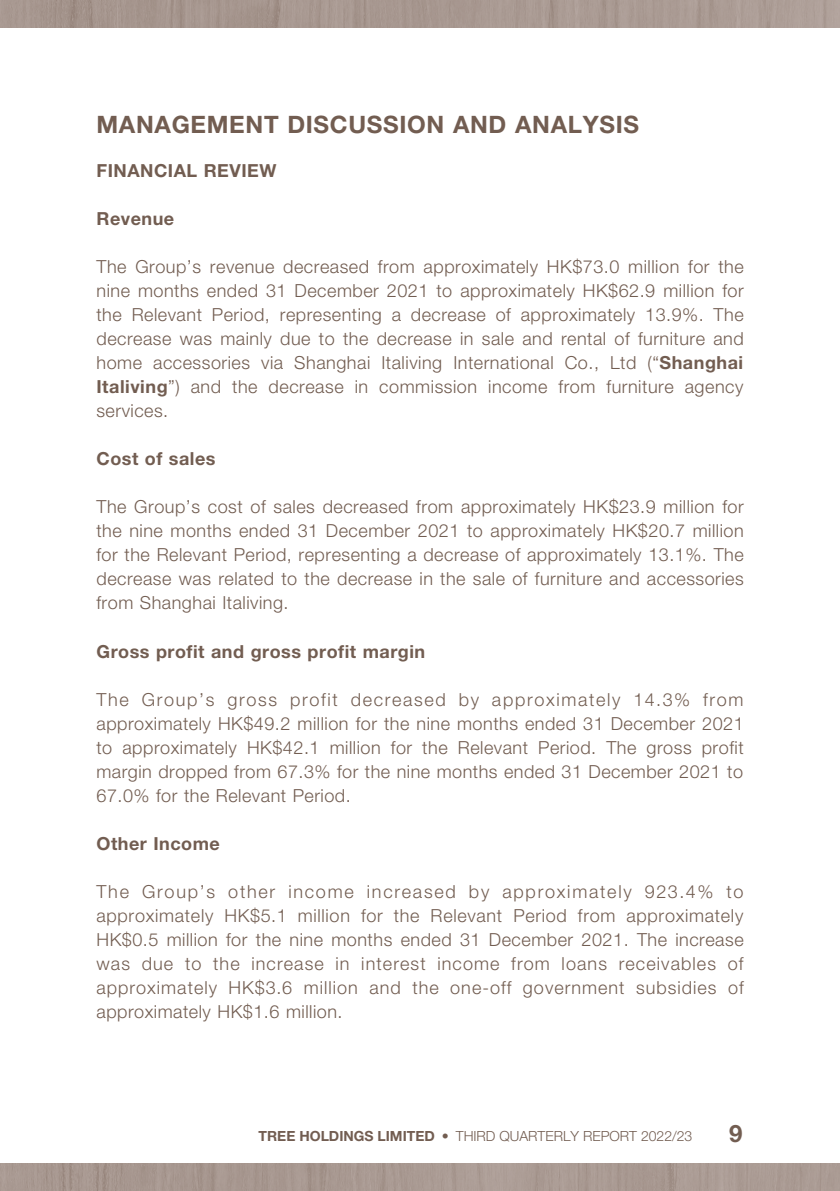
<style>
.page{position:relative;width:840px;height:1191px;background:#fff}
.page>*{position:absolute;margin:0;border:0;box-sizing:border-box;transform-origin:0 0}
.t1{font:700 24px "Helvetica Neue LT Std";letter-spacing:.03em;color:#725d51}
.t2{font:300 18px/24px "Helvetica Neue LT Std";letter-spacing:.03em;color:#725d51;text-align:justify}
.t3{font:700 18px "Helvetica Neue LT Std";letter-spacing:.03em;color:#725d51}
.t4{font:300 14px "Helvetica Neue LT Std";color:#725d51}
.s1{font-weight:700}
</style>
<div class="page">
<img style="left:0;top:0;width:839px;height:1191px">
<div style="left:0;top:28px;width:839px;height:1134px;background:#fff"></div>
<h1 class="t1" style="left:96px;top:110px;width:544px">MANAGEMENT DISCUSSION AND ANALYSIS</h1>
<p class="t3" style="left:96px;top:160px;width:181px">FINANCIAL REVIEW</p>
<p class="t3" style="left:96px;top:208px;width:79px">Revenue</p>
<p class="t2" style="left:96px;top:255px;width:648px">The Group’s revenue decreased from approximately HK$73.0 million for the nine months ended 31 December 2021 to approximately HK$62.9 million for the Relevant Period, representing a decrease of approximately 13.9%. The decrease was mainly due to the decrease in sale and rental of furniture and home accessories via Shanghai Italiving International Co., Ltd (“<span class="s1">Shanghai Italiving</span>”) and the decrease in commission income from furniture agency services.</p>
<p class="t3" style="left:96px;top:448px;width:121px">Cost of sales</p>
<p class="t2" style="left:96px;top:495px;width:648px">The Group’s cost of sales decreased from approximately HK$23.9 million for the nine months ended 31 December 2021 to approximately HK$20.7 million for the Relevant Period, representing a decrease of approximately 13.1%. The decrease was related to the decrease in the sale of furniture and accessories from Shanghai Italiving.</p>
<p class="t3" style="left:96px;top:640px;width:330px">Gross profit and gross profit margin</p>
<p class="t2" style="left:96px;top:687px;width:648px">The Group’s gross profit decreased by approximately 14.3% from approximately HK$49.2 million for the nine months ended 31 December 2021 to approximately HK$42.1 million for the Relevant Period. The gross profit margin dropped from 67.3% for the nine months ended 31 December 2021 to 67.0% for the Relevant Period.</p>
<p class="t3" style="left:96px;top:832px;width:125px">Other Income</p>
<p class="t2" style="left:96px;top:878px;width:648px">The Group’s other income increased by approximately 923.4% to approximately HK$5.1 million for the Relevant Period from approximately HK$0.5 million for the nine months ended 31 December 2021. The increase was due to the increase in interest income from loans receivables of approximately HK$3.6 million and the one-off government subsidies of approximately HK$1.6 million.</p>
<p class="t4" style="left:258px;top:1127px;width:435px"><span class="s1">TREE HOLDINGS LIMITED</span> • THIRD QUARTERLY REPORT 2022/23</p>
<h1 class="t1" style="left:729px;top:1118px;width:15px">9</h1>
</div>
